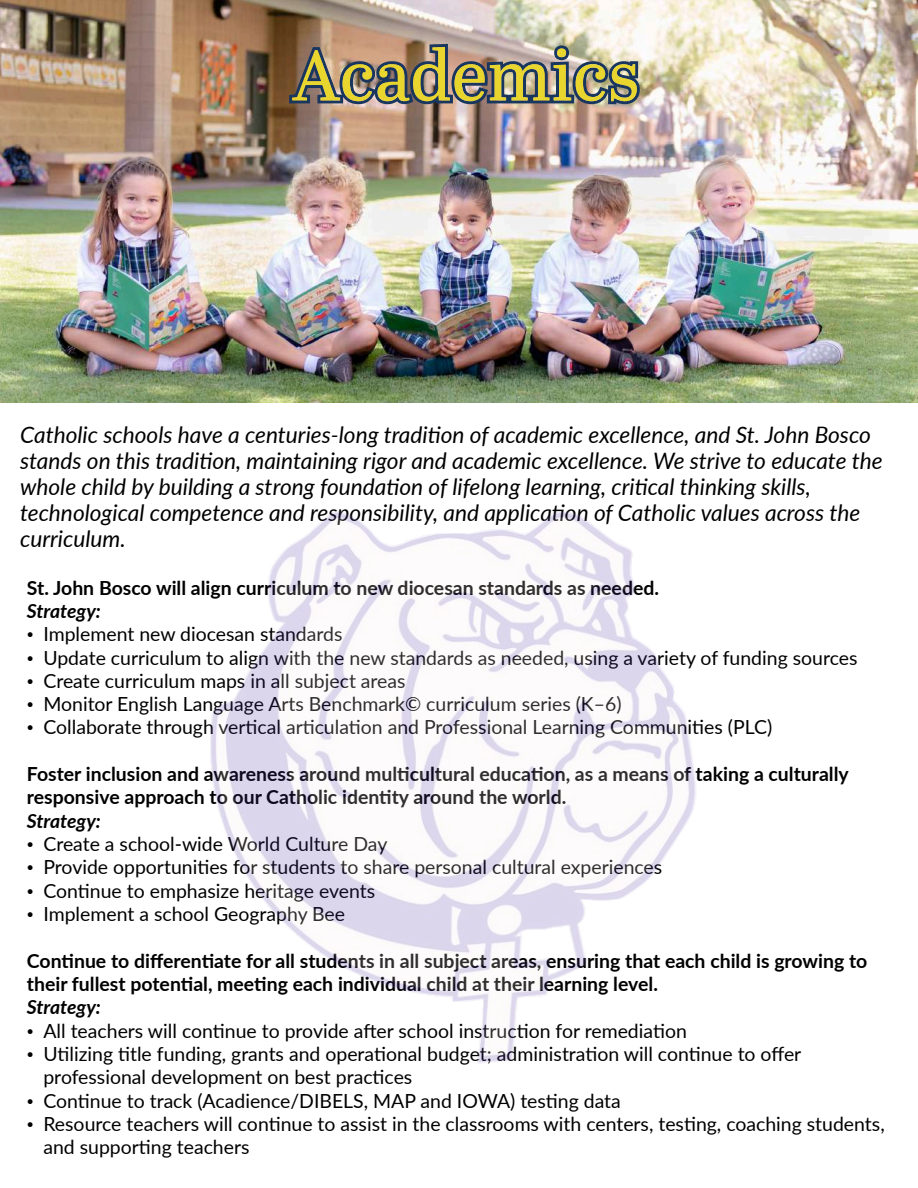
<style>
.page{position:relative;width:918px;height:1188px;background:#fff}
.page>*{position:absolute;margin:0;border:0;box-sizing:border-box;transform-origin:0 0}
.t1{font:71.25px "Abril Text";color:#e8d52e}
.t2{font:italic 22.65px/26.1px "Lato";color:#000}
.t3{font:19.5px/23.4px "Lato";color:#000}
.t4{font:700 19.5px/23.4px "Lato";color:#000}
.t5{font:italic 700 19.5px "Lato";color:#000}
.s1{font-family:"Times New Roman"}
</style>
<div class="page">
<img style="left:0;top:0;width:918px;height:403px">
<img style="left:289px;top:44px;width:351px;height:60px">
<img style="left:210px;top:511px;width:486px;height:552px">
<h1 class="t1" style="left:292px;top:24px;width:349px">Academics</h1>
<p class="t2" style="left:20px;top:421px;width:864px">Catholic schools have a centuries-long tradition of academic excellence, and St. John Bosco stands on this tradition, maintaining rigor and academic excellence. We strive to educate the whole child by building a strong foundation of lifelong learning, critical thinking skills, technological competence and responsibility, and application of Catholic values across the curriculum.</p>
<p class="t4" style="left:27px;top:575px;width:634px">St. John Bosco will align curriculum to new diocesan standards as needed.</p>
<p class="t5" style="left:27px;top:596px;width:76px">Strategy:</p>
<p class="t3" style="left:27px;top:622px;width:317px"><span class="s1">•</span> Implement new diocesan standards</p>
<p class="t3" style="left:27px;top:645px;width:832px"><span class="s1">•</span> Update curriculum to align with the new standards as needed, using a variety of funding sources</p>
<p class="t3" style="left:27px;top:668px;width:380px"><span class="s1">•</span> Create curriculum maps in all subject areas</p>
<p class="t3" style="left:27px;top:692px;width:596px"><span class="s1">•</span> Monitor English Language Arts Benchmark© curriculum series (K–6)</p>
<p class="t3" style="left:27px;top:715px;width:747px"><span class="s1">•</span> Collaborate through vertical articulation and Professional Learning Communities (PLC)</p>
<p class="t4" style="left:27px;top:761px;width:823px">Foster inclusion and awareness around multicultural education, as a means of taking a culturally responsive approach to our Catholic identity around the world.</p>
<p class="t5" style="left:27px;top:806px;width:76px">Strategy:</p>
<p class="t3" style="left:27px;top:832px;width:362px"><span class="s1">•</span> Create a school-wide World Culture Day</p>
<p class="t3" style="left:27px;top:855px;width:637px"><span class="s1">•</span> Provide opportunities for students to share personal cultural experiences</p>
<p class="t3" style="left:27px;top:878px;width:350px"><span class="s1">•</span> Continue to emphasize heritage events</p>
<p class="t3" style="left:27px;top:902px;width:320px"><span class="s1">•</span> Implement a school Geography Bee</p>
<p class="t4" style="left:27px;top:948px;width:842px">Continue to differentiate for all students in all subject areas, ensuring that each child is growing to their fullest potential, meeting each individual child at their learning level.</p>
<p class="t5" style="left:27px;top:993px;width:76px">Strategy:</p>
<p class="t3" style="left:27px;top:1018px;width:661px"><span class="s1">•</span> All teachers will continue to provide after school instruction for remediation</p>
<p class="t3" style="left:43px;top:1041px;width:759px;text-indent:-17px"><span class="s1">•</span> Utilizing title funding, grants and operational budget; administration will continue to offer professional development on best practices</p>
<p class="t3" style="left:27px;top:1088px;width:595px"><span class="s1">•</span> Continue to track (Acadience/DIBELS, MAP and IOWA) testing data</p>
<p class="t3" style="left:43px;top:1111px;width:843px;text-indent:-17px"><span class="s1">•</span> Resource teachers will continue to assist in the classrooms with centers, testing, coaching students, and supporting teachers</p>
</div>
